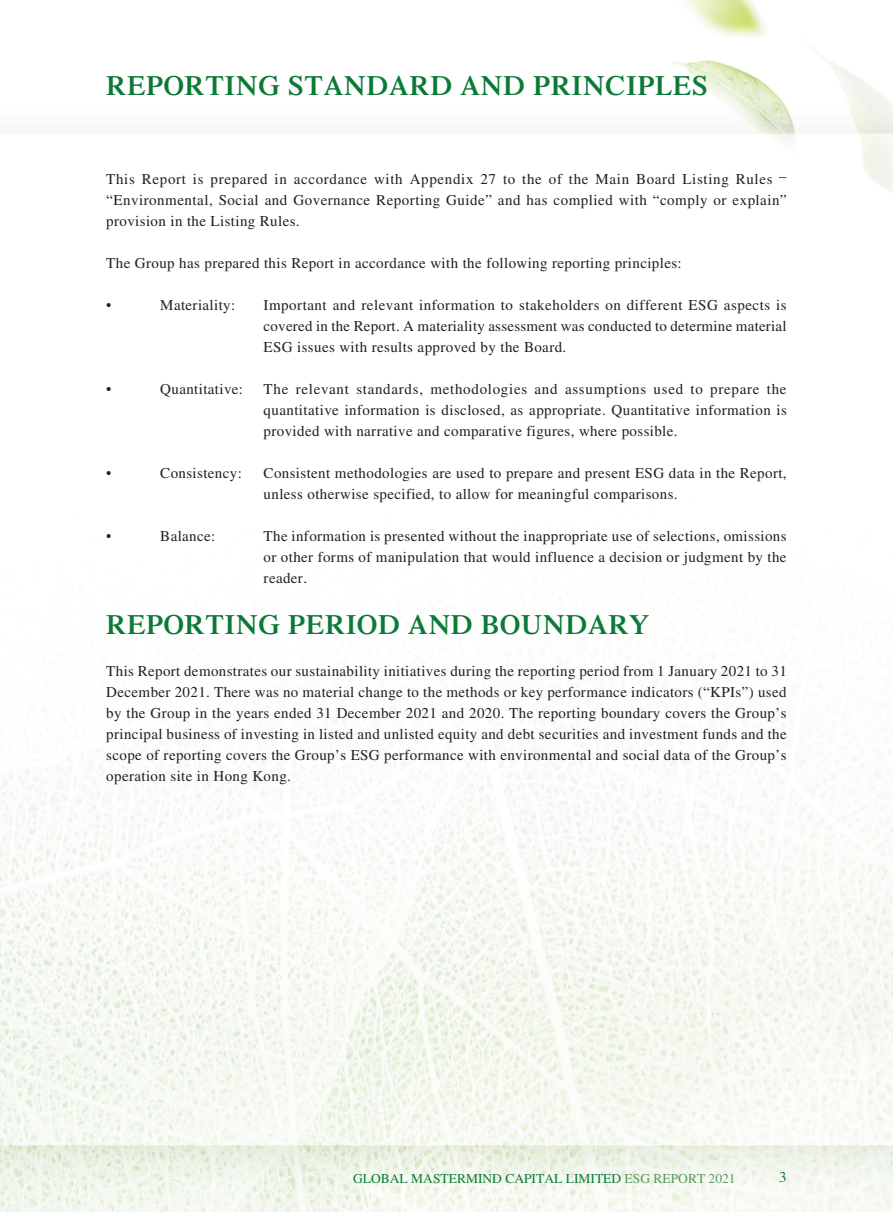
<style>
.page{position:relative;width:893px;height:1212px;background:#fff}
.page>*{position:absolute;margin:0;border:0;box-sizing:border-box;transform-origin:0 0}
.t1{font:600 27.75px "Times LT Std";letter-spacing:.025em;color:#0b7a36}
.t2{font:15px/21px "Times LT Std";letter-spacing:.025em;color:#231f20;text-align:justify}
.t3{font:15px "Times LT Std";color:#0b7a36}
.t4{font:13.5px "Times LT Std";color:#0b7a36}
.s1{color:#599760}
</style>
<div class="page">
<img style="left:0;top:0;width:893px;height:1212px">
<h1 class="t1" style="left:106px;top:69px;width:603px">REPORTING STANDARD AND PRINCIPLES</h1>
<p class="t2" style="left:106px;top:168px;width:682px">This Report is prepared in accordance with Appendix 27 to the of the Main Board Listing Rules – “Environmental, Social and Governance Reporting Guide” and has complied with “comply or explain” provision in the Listing Rules.</p>
<p class="t2" style="left:106px;top:252px;width:577px">The Group has prepared this Report in accordance with the following reporting principles:</p>
<p class="t2" style="left:106px;top:294px;width:7px">•</p>
<p class="t2" style="left:160px;top:294px;width:76px">Materiality:</p>
<p class="t2" style="left:264px;top:294px;width:525px">Important and relevant information to stakeholders on different ESG aspects is covered in the Report. A materiality assessment was conducted to determine material ESG issues with results approved by the Board.</p>
<p class="t2" style="left:106px;top:378px;width:7px">•</p>
<p class="t2" style="left:160px;top:378px;width:84px">Quantitative:</p>
<p class="t2" style="left:264px;top:378px;width:525px">The relevant standards, methodologies and assumptions used to prepare the quantitative information is disclosed, as appropriate. Quantitative information is provided with narrative and comparative figures, where possible.</p>
<p class="t2" style="left:106px;top:462px;width:7px">•</p>
<p class="t2" style="left:160px;top:462px;width:83px">Consistency:</p>
<p class="t2" style="left:264px;top:462px;width:525px">Consistent methodologies are used to prepare and present ESG data in the Report, unless otherwise specified, to allow for meaningful comparisons.</p>
<p class="t2" style="left:106px;top:525px;width:7px">•</p>
<p class="t2" style="left:160px;top:525px;width:57px">Balance:</p>
<p class="t2" style="left:264px;top:525px;width:525px">The information is presented without the inappropriate use of selections, omissions or other forms of manipulation that would influence a decision or judgment by the reader.</p>
<h1 class="t1" style="left:106px;top:608px;width:544px">REPORTING PERIOD AND BOUNDARY</h1>
<p class="t2" style="left:106px;top:660px;width:682px">This Report demonstrates our sustainability initiatives during the reporting period from 1 January 2021 to 31<br>December 2021. There was no material change to the methods or key performance indicators (“KPIs”) used by the Group in the years ended 31 December 2021 and 2020. The reporting boundary covers the Group’s principal business of investing in listed and unlisted equity and debt securities and investment funds and the scope of reporting covers the Group’s ESG performance with environmental and social data of the Group’s operation site in Hong Kong.</p>
<p class="t4" style="left:353px;top:1171px;width:384px">GLOBAL MASTERMIND CAPITAL LIMITED <span class="s1">ESG REPORT 2021</span></p>
<p class="t3" style="left:779px;top:1169px;width:9px">3</p>
</div>
